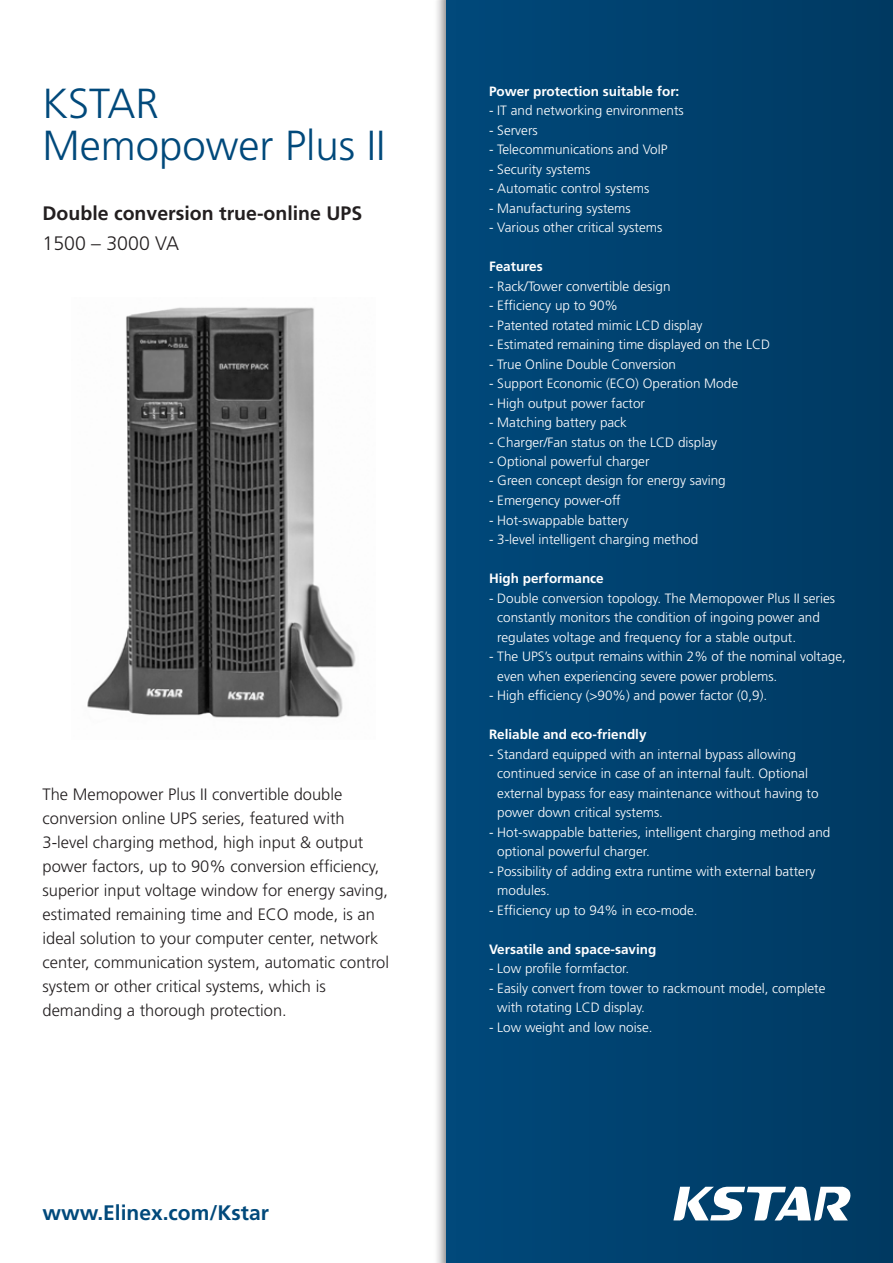
<style>
.page{position:relative;width:893px;height:1263px;background:#fff}
.page>*{position:absolute;margin:0;border:0;box-sizing:border-box;transform-origin:0 0}
.t1{font:300 42px/42px "Frutiger";color:#01497b}
.t2{font:700 21px "Frutiger";color:#01497b}
.t3{font:700 19.5px "Frutiger";color:#231f20}
.t4{font:300 19.5px "Frutiger";color:#231f20}
.t5{font:300 16.5px/24px "Frutiger";color:#231f20}
.t6{font:300 13.5px/19.5px "Frutiger";color:#fff}
.t7{font:700 13.5px "Frutiger";color:#fff}
</style>
<div class="page">
<img style="left:87px;top:307px;width:269px;height:411px">
<div style="left:446px;top:0;width:447px;height:1263px;background:#00416e"></div>
<svg style="left:673px;top:1187px;width:177px;height:33px"></svg>
<h1 class="t1" style="left:43px;top:82px;width:345px">KSTAR<br>Memopower Plus II</h1>
<h3 class="t3" style="left:43px;top:202px;width:321px">Double conversion true-online UPS</h3>
<h3 class="t4" style="left:43px;top:232px;width:138px">1500 – 3000 VA</h3>
<p class="t5" style="left:43px;top:782px;width:348px">The Memopower Plus II convertible double conversion online UPS series, featured with 3-level charging method, high input &amp; output power factors, up to 90% conversion efficiency, superior input voltage window for energy saving, estimated remaining time and ECO mode, is an ideal solution to your computer center, network center, communication system, automatic control system or other critical systems, which is demanding a thorough protection.</p>
<h2 class="t2" style="left:43px;top:1201px;width:228px">www.Elinex.com/Kstar</h2>
<p class="t7" style="left:489px;top:83px;width:192px">Power protection suitable for:</p>
<p class="t6" style="left:489px;top:101px;width:196px">- IT and networking environments</p>
<p class="t6" style="left:489px;top:120px;width:50px">- Servers</p>
<p class="t6" style="left:489px;top:140px;width:180px">- Telecommunications and VoIP</p>
<p class="t6" style="left:489px;top:159px;width:103px">- Security systems</p>
<p class="t6" style="left:489px;top:179px;width:162px">- Automatic control systems</p>
<p class="t6" style="left:489px;top:198px;width:143px">- Manufacturing systems</p>
<p class="t6" style="left:489px;top:218px;width:175px">- Various other critical systems</p>
<p class="t7" style="left:489px;top:258px;width:55px">Features</p>
<p class="t6" style="left:489px;top:276px;width:183px">- Rack/Tower convertible design</p>
<p class="t6" style="left:489px;top:296px;width:131px">- Efficiency up to 90%</p>
<p class="t6" style="left:489px;top:315px;width:215px">- Patented rotated mimic LCD display</p>
<p class="t6" style="left:489px;top:335px;width:283px">- Estimated remaining time displayed on the LCD</p>
<p class="t6" style="left:489px;top:354px;width:189px">- True Online Double Conversion</p>
<p class="t6" style="left:489px;top:374px;width:251px">- Support Economic (ECO) Operation Mode</p>
<p class="t6" style="left:489px;top:393px;width:158px">- High output power factor</p>
<p class="t6" style="left:489px;top:413px;width:139px">- Matching battery pack</p>
<p class="t6" style="left:489px;top:432px;width:230px">- Charger/Fan status on the LCD display</p>
<p class="t6" style="left:489px;top:452px;width:162px">- Optional powerful charger</p>
<p class="t6" style="left:489px;top:471px;width:238px">- Green concept design for energy saving</p>
<p class="t6" style="left:489px;top:490px;width:133px">- Emergency power-off</p>
<p class="t6" style="left:489px;top:510px;width:141px">- Hot-swappable battery</p>
<p class="t6" style="left:489px;top:530px;width:211px">- 3-level intelligent charging method</p>
<p class="t7" style="left:489px;top:570px;width:116px">High performance</p>
<p class="t6" style="left:497px;top:588px;width:339px;text-indent:-8px">- Double conversion topology. The Memopower Plus II series constantly monitors the condition of ingoing power and regulates voltage and frequency for a stable output.</p>
<p class="t6" style="left:497px;top:647px;width:350px;text-indent:-8px">- The UPS’s output remains within 2% of the nominal voltage, even when experiencing severe power problems.</p>
<p class="t6" style="left:489px;top:686px;width:280px">- High efficiency (&gt;90%) and power factor (0,9).</p>
<p class="t7" style="left:489px;top:726px;width:159px">Reliable and eco-friendly</p>
<p class="t6" style="left:497px;top:744px;width:323px;text-indent:-8px">- Standard equipped with an internal bypass allowing continued service in case of an internal fault. Optional external bypass for easy maintenance without having to power down critical systems.</p>
<p class="t6" style="left:497px;top:822px;width:335px;text-indent:-8px">- Hot-swappable batteries, intelligent charging method and optional powerful charger.</p>
<p class="t6" style="left:497px;top:861px;width:320px;text-indent:-8px">- Possibility of adding extra runtime with external battery modules.</p>
<p class="t6" style="left:489px;top:900px;width:210px">- Efficiency up to 94% in eco-mode.</p>
<p class="t7" style="left:489px;top:941px;width:169px">Versatile and space-saving</p>
<p class="t6" style="left:489px;top:959px;width:142px">- Low profile formfactor.</p>
<p class="t6" style="left:497px;top:978px;width:330px;text-indent:-8px">- Easily convert from tower to rackmount model, complete with rotating LCD display.</p>
<p class="t6" style="left:489px;top:1017px;width:165px">- Low weight and low noise.</p>
</div>
